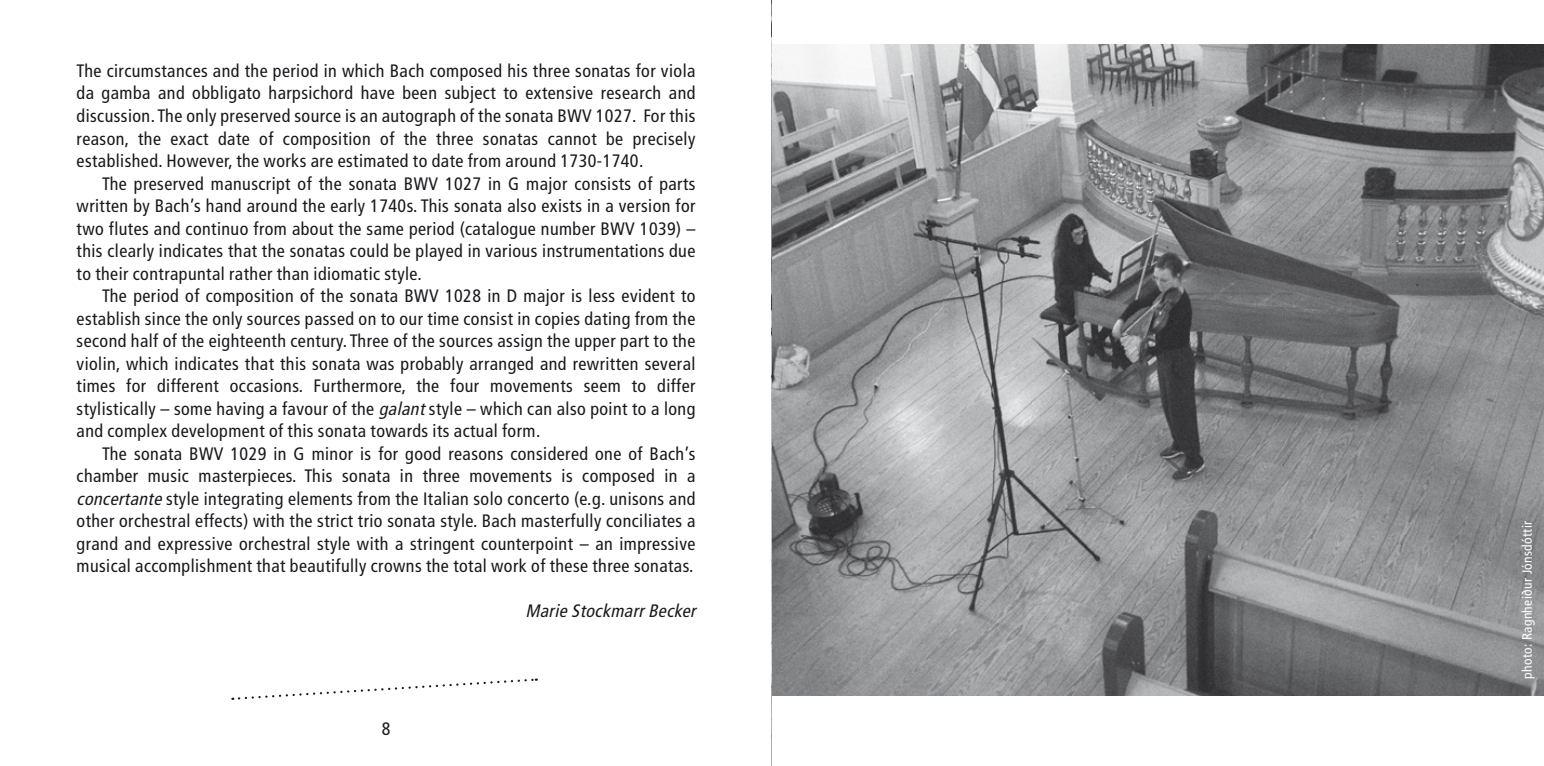
<style>
.page{position:relative;width:1544px;height:766px;background:#fff}
.page>*{position:absolute;margin:0;border:0;box-sizing:border-box;transform-origin:0 0}
.t1{font:condensed 18px/22.5px "Frutiger";letter-spacing:.025em;color:#1a181c;text-align:justify}
.t2{font:italic condensed 18px "Frutiger";color:#1a181c}
.t3{font:condensed 13.5px "Frutiger";letter-spacing:.025em;color:#fff}
.s1{font-style:italic}
</style>
<div class="page">
<img style="left:773px;top:45px;width:770px;height:650px">
<img style="left:772px;top:0;width:1px;height:765px">
<svg style="left:232px;top:678px;width:305px;height:22px"></svg>
<p class="t1" style="left:77px;top:60px;width:620px">The circumstances and the period in which Bach composed his three sonatas for viola da gamba and obbligato harpsichord have been subject to extensive research and discussion. The only preserved source is an autograph of the sonata BWV 1027. For this reason, the exact date of composition of the three sonatas cannot be precisely established. However, the works are estimated to date from around 1730-1740.</p>
<p class="t1" style="left:77px;top:172px;width:620px;text-indent:26px">The preserved manuscript of the sonata BWV 1027 in G major consists of parts written by Bach’s hand around the early 1740s. This sonata also exists in a version for two flutes and continuo from about the same period (catalogue number BWV 1039) – this clearly indicates that the sonatas could be played in various instrumentations due to their contrapuntal rather than idiomatic style.</p>
<p class="t1" style="left:77px;top:285px;width:620px;text-indent:26px">The period of composition of the sonata BWV 1028 in D major is less evident to establish since the only sources passed on to our time consist in copies dating from the second half of the eighteenth century. Three of the sources assign the upper part to the violin, which indicates that this sonata was probably arranged and rewritten several times for different occasions. Furthermore, the four movements seem to differ stylistically – some having a favour of the <span class="s1">galant</span>style – which can also point to a long and complex development of this sonata towards its actual form.</p>
<p class="t1" style="left:77px;top:442px;width:620px;text-indent:26px">The sonata BWV 1029 in G minor is for good reasons considered one of Bach’s chamber music masterpieces. This sonata in three movements is composed in a <span class="s1">concertante</span> style integrating elements from the Italian solo concerto (e.g. unisons and other orchestral effects) with the strict trio sonata style. Bach masterfully conciliates a grand and expressive orchestral style with a stringent counterpoint – an impressive musical accomplishment that beautifully crowns the total work of these three sonatas.</p>
<p class="t2" style="left:525px;top:600px;width:176px">Marie StockmarrBecker</p>
<p class="t1" style="left:382px;top:717px;width:10px">8</p>
<p class="t3" style="left:1519px;top:678px;width:159px;rotate:-90deg">photo: Ragnheiður Jónsdóttir</p>
</div>
